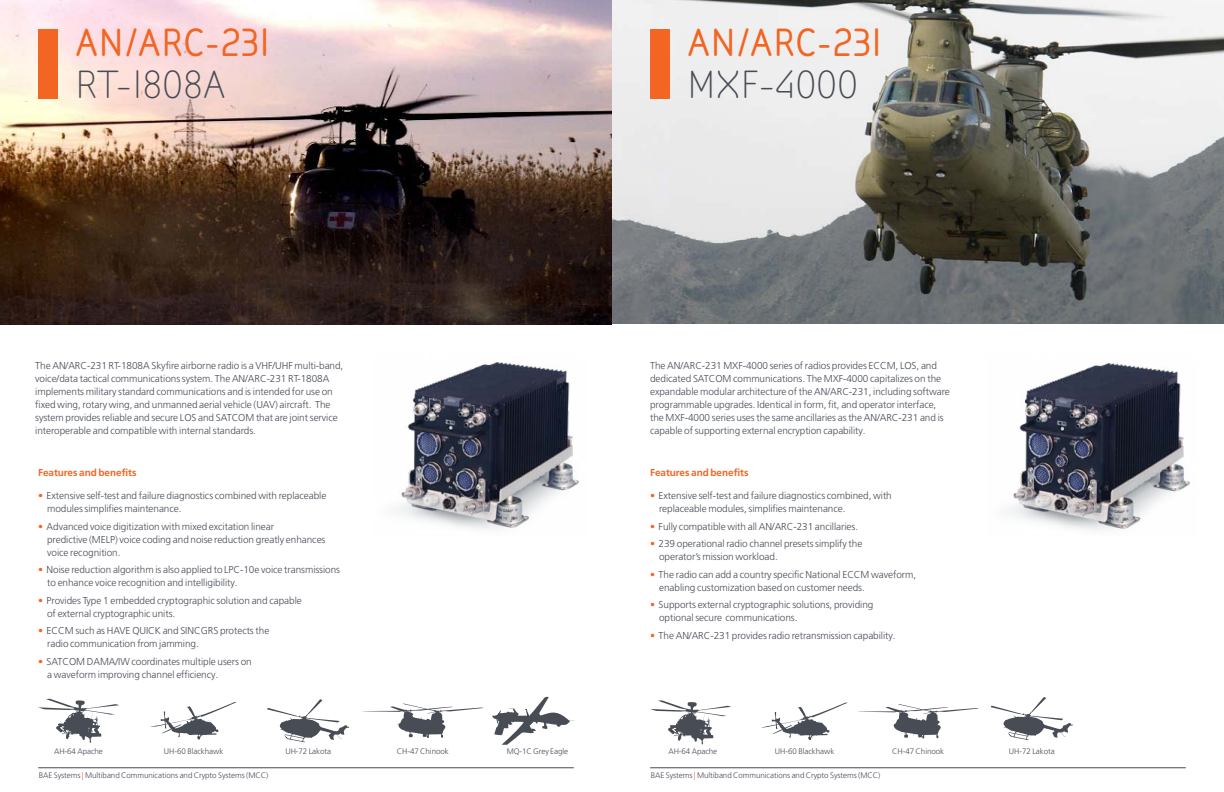
<style>
.page{position:relative;width:1224px;height:792px;background:#fff}
.page>*{position:absolute;margin:0;border:0;box-sizing:border-box;transform-origin:0 0}
.t1{font:700 40px "BAE Systems";letter-spacing:-.005em;color:#f26522}
.t2{font:40px "BAE Systems";letter-spacing:-.005em;color:#474c55}
.t3{font:300 10px/13px "Frutiger LT Pro";letter-spacing:-.005em;color:#474c55}
.t4{font:700 10px "Frutiger LT Pro";letter-spacing:-.005em;color:#f26522}
.t5{font:300 8px "Frutiger LT Pro";letter-spacing:-.005em;color:#474c55}
.s1{color:#f26522}
</style>
<div class="page">
<hr style="left:650px;top:768px;width:536px;height:1px;background:#474c55">
<hr style="left:38px;top:768px;width:536px;height:1px;background:#474c55">
<img style="left:1008px;top:363px;width:182px;height:167px">
<img style="left:396px;top:362px;width:183px;height:167px">
<img style="left:612px;top:0;width:612px;height:324px">
<div style="left:650px;top:29px;width:20px;height:69px;background:#f26522"></div>
<svg style="left:650px;top:700px;width:81px;height:45px"></svg>
<svg style="left:761px;top:702px;width:86px;height:38px"></svg>
<svg style="left:991px;top:697px;width:82px;height:43px"></svg>
<svg style="left:858px;top:704px;width:121px;height:35px"></svg>
<svg style="left:362px;top:704px;width:121px;height:34px"></svg>
<svg style="left:0;top:0;width:612px;height:324px"></svg>
<div style="left:38px;top:29px;width:20px;height:69px;background:#f26522"></div>
<svg style="left:267px;top:699px;width:82px;height:43px"></svg>
<svg style="left:38px;top:699px;width:81px;height:44px"></svg>
<svg style="left:150px;top:702px;width:86px;height:38px"></svg>
<svg style="left:492px;top:697px;width:82px;height:48px"></svg>
<h1 class="t1" style="left:75px;top:16px;width:197px">AN/ARC-231</h1>
<h1 class="t2" style="left:75px;top:59px;width:152px">RT-1808A</h1>
<p class="t3" style="left:35px;top:359px;width:310px">The AN/ARC-231 RT-1808A Skyfire airborne radio is a VHF/UHF multi-band, voice/data tactical communications system. The AN/ARC-231 RT-1808A implements military standard communications and is intended for use on fixed wing, rotary wing, and unmanned aerial vehicle (UAV) aircraft. The system provides reliable and secure LOS and SATCOM that are joint service interoperable and compatible with internal standards.</p>
<p class="t4" style="left:38px;top:467px;width:100px">Features and benefits</p>
<p class="t3" style="left:47px;top:489px;width:281px;text-indent:-9px"><span class="s1">•</span> Extensive self-test and failure diagnostics combined with replaceable modules simplifies maintenance.</p>
<p class="t3" style="left:47px;top:520px;width:280px;text-indent:-9px"><span class="s1">•</span> Advanced voice digitization with mixed excitation linear<br>predictive (MELP) voice coding and noise reduction greatly enhances voice recognition.</p>
<p class="t3" style="left:47px;top:563px;width:295px;text-indent:-9px"><span class="s1">•</span> Noise reduction algorithm is also applied to LPC-10e voice transmissions to enhance voice recognition and intelligibility.</p>
<p class="t3" style="left:47px;top:594px;width:256px;text-indent:-9px"><span class="s1">•</span> Provides Type 1 embedded cryptographic solution and capable of external cryptographic units.</p>
<p class="t3" style="left:47px;top:624px;width:224px;text-indent:-9px"><span class="s1">•</span> ECCM such as HAVE QUICK and SINCGRS protects the radio communication from jamming.</p>
<p class="t3" style="left:47px;top:655px;width:206px;text-indent:-9px"><span class="s1">•</span> SATCOM DAMA/IW coordinates multiple users on a waveform improving channel efficiency.</p>
<h1 class="t1" style="left:687px;top:16px;width:197px">AN/ARC-231</h1>
<h1 class="t2" style="left:687px;top:59px;width:172px">MXF-4000</h1>
<p class="t3" style="left:650px;top:359px;width:301px">The AN/ARC-231 MXF-4000 series of radios provides ECCM, LOS, and dedicated SATCOM communications. The MXF-4000 capitalizes on the expandable modular architecture of the AN/ARC-231, including software programmable upgrades. Identical in form, fit, and operator interface, the MXF-4000 series uses the same ancillaries as the AN/ARC-231 and is capable of supporting external encryption capability.</p>
<p class="t4" style="left:650px;top:467px;width:100px">Features and benefits</p>
<p class="t3" style="left:659px;top:489px;width:234px;text-indent:-9px"><span class="s1">•</span> Extensive self-test and failure diagnostics combined, with replaceable modules, simplifies maintenance.</p>
<p class="t3" style="left:650px;top:520px;width:210px"><span class="s1">•</span> Fully compatible with all AN/ARC-231 ancillaries.</p>
<p class="t3" style="left:659px;top:537px;width:205px;text-indent:-9px"><span class="s1">•</span> 239 operational radio channel presets simplify the operator’s mission workload.</p>
<p class="t3" style="left:659px;top:568px;width:259px;text-indent:-9px"><span class="s1">•</span> The radio can add a country specific National ECCM waveform, enabling customization based on customer needs.</p>
<p class="t3" style="left:659px;top:598px;width:216px;text-indent:-9px"><span class="s1">•</span> Supports external cryptographic solutions, providing optional secure communications.</p>
<p class="t3" style="left:650px;top:629px;width:247px"><span class="s1">•</span> The AN/ARC-231 provides radio retransmission capability.</p>
<p class="t5" style="left:54px;top:746px;width:50px">AH-64 Apache</p>
<p class="t5" style="left:164px;top:746px;width:61px">UH-60 Blackhawk</p>
<p class="t5" style="left:285px;top:746px;width:47px">UH-72 Lakota</p>
<p class="t5" style="left:507px;top:746px;width:63px">MQ-1C Grey Eagle</p>
<p class="t5" style="left:397px;top:746px;width:54px">CH-47 Chinook</p>
<p class="t5" style="left:668px;top:746px;width:50px">AH-64 Apache</p>
<p class="t5" style="left:775px;top:746px;width:61px">UH-60 Blackhawk</p>
<p class="t5" style="left:892px;top:746px;width:54px">CH-47 Chinook</p>
<p class="t5" style="left:1009px;top:746px;width:47px">UH-72 Lakota</p>
<p class="t5" style="left:39px;top:770px;width:231px">BAE Systems <span class="s1">|</span> Multiband Communications and Crypto Systems (MCC)</p>
<p class="t5" style="left:651px;top:770px;width:231px">BAE Systems <span class="s1">|</span> Multiband Communications and Crypto Systems (MCC)</p>
</div>
